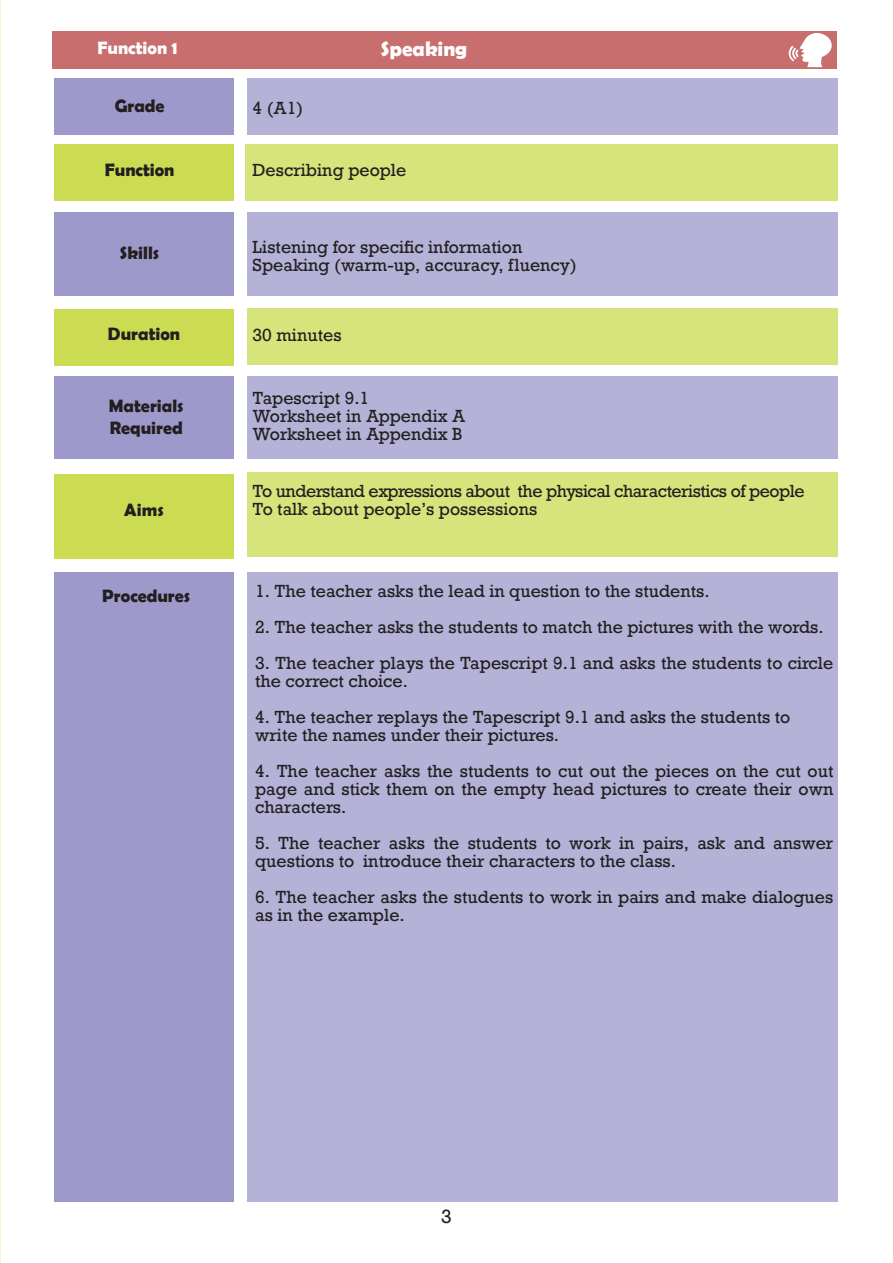
<style>
.page{position:relative;width:893px;height:1263px;background:#fff}
.page>*{position:absolute;margin:0;border:0;box-sizing:border-box;transform-origin:0 0}
.t1{font:700 21px "Berlin Sans FB Demi";color:#fff}
.t2{font:700 18px/21.6px "Berlin Sans FB Demi";color:#231f20}
.t3{font:700 18px "Berlin Sans FB Demi";color:#fff}
.t4{font:18px "Rockwell";color:#231f20}
.t5{font:16.5px/18px "Rockwell";color:#231f20}
.t6{font:16.5px/18px "Rockwell";letter-spacing:-.03em;color:#231f20}
</style>
<div class="page">
<div style="left:52px;top:32px;width:785px;height:37px;background:#c86e6e"></div>
<div style="left:54px;top:78px;width:179px;height:57px;background:#9d9acb"></div>
<div style="left:247px;top:78px;width:590px;height:57px;background:#b4b2d7"></div>
<div style="left:54px;top:212px;width:179px;height:84px;background:#9d9acb"></div>
<div style="left:54px;top:377px;width:179px;height:82px;background:#9d9acb"></div>
<div style="left:54px;top:572px;width:179px;height:630px;background:#9d9acb"></div>
<div style="left:247px;top:212px;width:590px;height:84px;background:#b4b2d7"></div>
<div style="left:247px;top:377px;width:590px;height:82px;background:#b4b2d7"></div>
<div style="left:247px;top:572px;width:590px;height:630px;background:#b4b2d7"></div>
<div style="left:247px;top:308px;width:590px;height:56px;background:#d7e47c"></div>
<div style="left:247px;top:472px;width:590px;height:84px;background:#d7e47c"></div>
<div style="left:54px;top:144px;width:179px;height:57px;background:#cbdc53"></div>
<div style="left:245px;top:144px;width:592px;height:57px;background:#d7e47c"></div>
<div style="left:55px;top:309px;width:179px;height:56px;background:#cbdc53"></div>
<div style="left:55px;top:474px;width:179px;height:84px;background:#cbdc53"></div>
<svg style="left:789px;top:33px;width:43px;height:34px"></svg>
<p class="t3" style="left:97px;top:37px;width:82px">Function 1</p>
<p class="t2" style="left:115px;top:95px;width:51px">Grade</p>
<p class="t2" style="left:105px;top:159px;width:71px">Function</p>
<p class="t2" style="left:120px;top:242px;width:41px">Skills</p>
<p class="t2" style="left:108px;top:322px;width:74px">Duration</p>
<p class="t2" style="left:109px;top:395px;width:76px">Materials<br>Required</p>
<p class="t2" style="left:124px;top:499px;width:41px">Aims</p>
<p class="t2" style="left:102px;top:585px;width:90px">Procedures</p>
<p class="t5" style="left:253px;top:99px;width:52px">4 (A1)</p>
<p class="t1" style="left:381px;top:36px;width:88px">Speaking</p>
<p class="t5" style="left:253px;top:161px;width:155px">Describing people</p>
<p class="t5" style="left:253px;top:238px;width:326px">Listening for specific information<br>Speaking (warm-up, accuracy, fluency)</p>
<p class="t5" style="left:253px;top:326px;width:91px">30 minutes</p>
<p class="t5" style="left:253px;top:389px;width:214px">Tapescript 9.1<br>Worksheet in Appendix A<br>Worksheet in Appendix B</p>
<p class="t6" style="left:253px;top:482px;width:554px">To understand expressions about the physical characteristics of people<br>To talk about people’s possessions</p>
<p class="t5" style="left:255px;top:582px;width:456px">1. The teacher asks the lead in question to the students.</p>
<p class="t5" style="left:255px;top:618px;width:570px">2. The teacher asks the students to match the pictures with the words.</p>
<p class="t5" style="left:255px;top:654px;width:580px">3. The teacher plays the Tapescript 9.1 and asks the students to circle the correct choice.</p>
<p class="t5" style="left:255px;top:708px;width:537px">4. The teacher replays the Tapescript 9.1 and asks the students to write the names under their pictures.</p>
<p class="t5" style="left:255px;top:762px;width:580px;text-align:justify">4. The teacher asks the students to cut out the pieces on the cut out page and stick them on the empty head pictures to create their own characters.</p>
<p class="t5" style="left:255px;top:834px;width:580px">5. The teacher asks the students to work in pairs, ask and answer questions to introduce their characters to the class.</p>
<p class="t5" style="left:255px;top:888px;width:580px">6. The teacher asks the students to work in pairs and make dialogues as in the example.</p>
<p class="t4" style="left:441px;top:1205px;width:12px">3</p>
</div>
